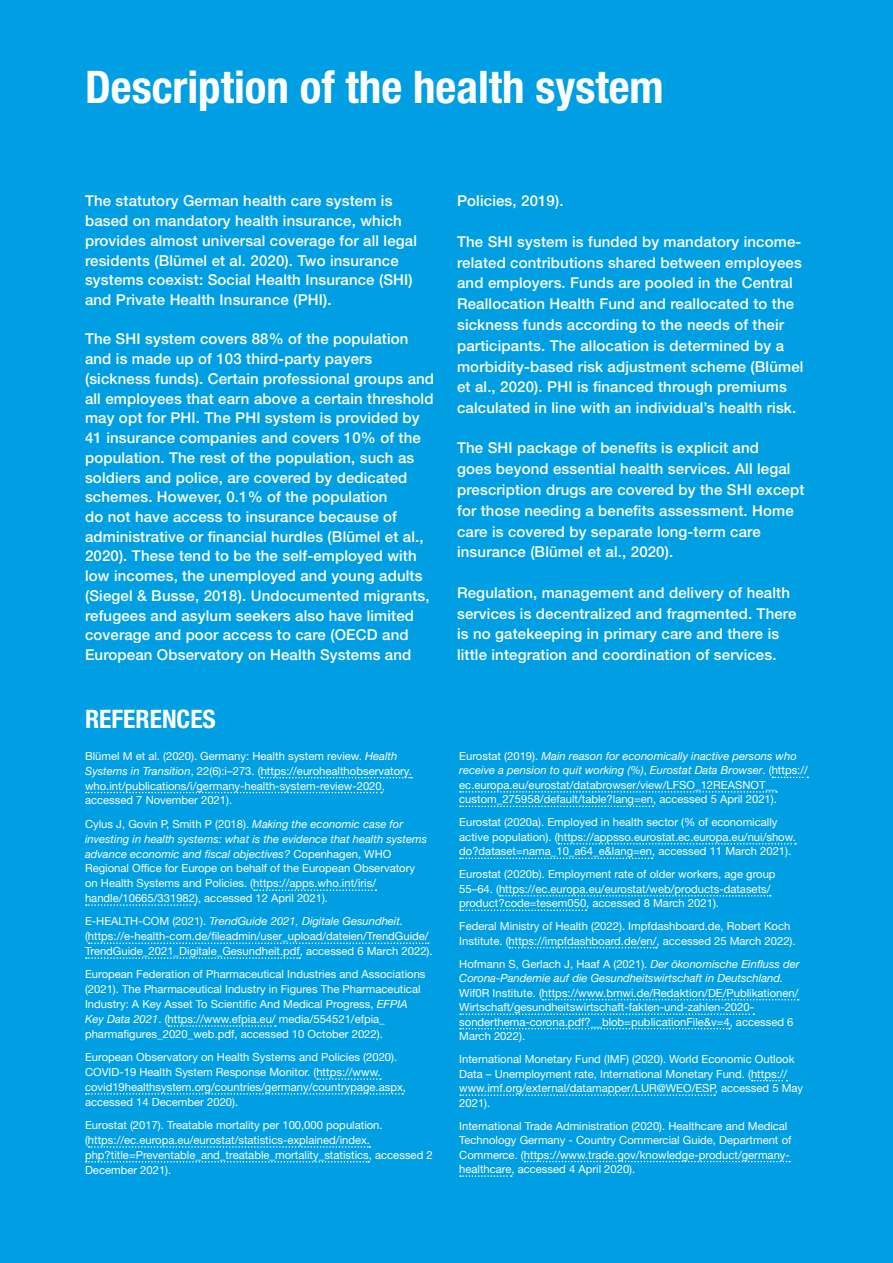
<style>
.page{position:relative;width:893px;height:1263px;background:#009fe3}
.page>*{position:absolute;margin:0;border:0;box-sizing:border-box;transform-origin:0 0}
.who-p7-description-h{font:700 condensed 45px "Helvetica Neue LT Std";color:#fff}
.p7-refs-head{font:700 condensed 25.5px "Helvetica Neue LT Std";color:#fff}
.note-white{font:500 15px/19.8px "Helvetica Neue LT Std";letter-spacing:.01em;color:#fff}
.biblio-body{font:11.25px/14.9px "Helvetica Neue LT Std";color:#fff}
.s1{font-style:italic}
</style>
<div class="page">
<svg style="left:261px;top:777px;width:151px;height:1px"></svg>
<svg style="left:86px;top:792px;width:296px;height:1px"></svg>
<svg style="left:254px;top:889px;width:122px;height:2px"></svg>
<svg style="left:86px;top:904px;width:109px;height:2px"></svg>
<svg style="left:89px;top:942px;width:340px;height:2px"></svg>
<svg style="left:86px;top:957px;width:214px;height:2px"></svg>
<svg style="left:168px;top:1025px;width:108px;height:2px"></svg>
<svg style="left:317px;top:1078px;width:64px;height:2px"></svg>
<svg style="left:86px;top:1093px;width:317px;height:2px"></svg>
<svg style="left:89px;top:1146px;width:281px;height:2px"></svg>
<svg style="left:86px;top:1161px;width:283px;height:1px"></svg>
<svg style="left:772px;top:777px;width:36px;height:1px"></svg>
<svg style="left:460px;top:791px;width:317px;height:2px"></svg>
<svg style="left:460px;top:806px;width:193px;height:1px"></svg>
<svg style="left:558px;top:843px;width:238px;height:1px"></svg>
<svg style="left:460px;top:857px;width:192px;height:2px"></svg>
<svg style="left:500px;top:895px;width:271px;height:1px"></svg>
<svg style="left:460px;top:909px;width:126px;height:2px"></svg>
<svg style="left:509px;top:947px;width:148px;height:1px"></svg>
<svg style="left:543px;top:999px;width:256px;height:1px"></svg>
<svg style="left:460px;top:1013px;width:294px;height:2px"></svg>
<svg style="left:460px;top:1028px;width:270px;height:1px"></svg>
<svg style="left:752px;top:1080px;width:35px;height:1px"></svg>
<svg style="left:460px;top:1094px;width:255px;height:2px"></svg>
<svg style="left:525px;top:1161px;width:265px;height:1px"></svg>
<svg style="left:460px;top:1175px;width:52px;height:2px"></svg>
<p class="who-p7-description-h" style="left:85px;top:60px;width:580px">Description of the health system</p>
<p class="note-white" style="left:85px;top:191px;width:333px">The statutory German health care system is based on mandatory health insurance, which provides almost universal coverage for all legal residents (Blümel et al. 2020). Two insurance systems coexist: Social Health Insurance (SHI) and Private Health Insurance (PHI).</p>
<p class="note-white" style="left:85px;top:329px;width:351px">The SHI system covers 88% of the population and is made up of 103 third-party payers (sickness funds). Certain professional groups and all employees that earn above a certain threshold may opt for PHI. The PHI system is provided by 41 insurance companies and covers 10% of the population. The rest of the population, such as soldiers and police, are covered by dedicated schemes. However, 0.1% of the population<br>do not have access to insurance because of administrative or financial hurdles (Blümel et al., 2020). These tend to be the self-employed with low incomes, the unemployed and young adults (Siegel &amp; Busse, 2018). Undocumented migrants, refugees and asylum seekers also have limited coverage and poor access to care (OECD and European Observatory on Health Systems and</p>
<p class="p7-refs-head" style="left:85px;top:704px;width:132px">REFERENCES</p>
<p class="biblio-body" style="left:85px;top:748px;width:328px">Blümel M et al. (2020). Germany: Health system review. <span class="s1">Health Systems in Transition</span>, 22(6):i–273. (https://eurohealthobservatory. who.int/publications/i/germany-health-system-review-2020, accessed 7 November 2021).</p>
<p class="biblio-body" style="left:85px;top:816px;width:344px">Cylus J, Govin P, Smith P (2018). <span class="s1">Making the economic case for investing in health systems: what is the evidence that health systems advance economic and fiscal objectives?</span> Copenhagen, WHO Regional Office for Europe on behalf of the European Observatory on Health Systems and Policies. (https://apps.who.int/iris/ handle/10665/331982), accessed 12 April 2021).</p>
<p class="biblio-body" style="left:85px;top:914px;width:349px">E-HEALTH-COM (2021). <span class="s1">TrendGuide 2021, Digitale Gesundheit. </span>(https://e-health-com.de/fileadmin/user_upload/dateien/TrendGuide/<br>TrendGuide_2021_Digitale_Gesundheit.pdf, accessed 6 March 2022).</p>
<p class="biblio-body" style="left:85px;top:967px;width:342px">European Federation of Pharmaceutical Industries and Associations (2021). The Pharmaceutical Industry in Figures The Pharmaceutical Industry: A Key Asset To Scientific And Medical Progress, <span class="s1">EFPIA Key Data 2021</span>. (https://www.efpia.eu/ media/554521/efpia_ pharmafigures_2020_web.pdf, accessed 10 October 2022).</p>
<p class="biblio-body" style="left:85px;top:1050px;width:322px">European Observatory on Health Systems and Policies (2020).<br>COVID-19 Health System Response Monitor. (https://www. covid19healthsystem.org/countries/germany/countrypage.aspx, accessed 14 December 2020).</p>
<p class="biblio-body" style="left:85px;top:1117px;width:349px">Eurostat (2017). Treatable mortality per 100,000 population. (https://ec.europa.eu/eurostat/statistics-explained/index. php?title=Preventable_and_treatable_mortality_statistics, accessed 2<br>December 2021).</p>
<p class="note-white" style="left:457px;top:191px;width:108px">Policies, 2019).</p>
<p class="note-white" style="left:457px;top:231px;width:348px;line-height:20.9px">The SHI system is funded by mandatory income&shy;related contributions shared between employees and employers. Funds are pooled in the Central Reallocation Health Fund and reallocated to the sickness funds according to the needs of their participants. The allocation is determined by a morbidity-based risk adjustment scheme (Blümel et al., 2020). PHI is financed through premiums calculated in line with an individual’s health risk.</p>
<p class="note-white" style="left:457px;top:437px;width:349px;line-height:20.9px">The SHI package of benefits is explicit and<br>goes beyond essential health services. All legal prescription drugs are covered by the SHI except for those needing a benefits assessment. Home care is covered by separate long-term care insurance (Blümel et al., 2020).</p>
<p class="note-white" style="left:457px;top:582px;width:341px;line-height:20.9px">Regulation, management and delivery of health services is decentralized and fragmented. There is no gatekeeping in primary care and there is little integration and coordination of services.</p>
<p class="biblio-body" style="left:459px;top:748px;width:350px">Eurostat (2019). <span class="s1">Main reason for economically inactive persons who receive a pension to quit working (%)</span>, <span class="s1">Eurostat Data Browser</span>. (https:// ec.europa.eu/eurostat/databrowser/view/LFSO_12REASNOT__ custom_275958/default/table?lang=en, accessed 5 April 2021).</p>
<p class="biblio-body" style="left:459px;top:815px;width:338px">Eurostat (2020a). Employed in health sector (% of economically active population). (https://appsso.eurostat.ec.europa.eu/nui/show. do?dataset=nama_10_a64_e&amp;lang=en, accessed 11 March 2021).</p>
<p class="biblio-body" style="left:459px;top:867px;width:318px">Eurostat (2020b). Employment rate of older workers, age group<br>55–64. (https://ec.europa.eu/eurostat/web/products-datasets/ product?code=tesem050, accessed 8 March 2021).</p>
<p class="biblio-body" style="left:459px;top:919px;width:338px">Federal Ministry of Health (2022). Impfdashboard.de, Robert Koch<br>Institute. (https://impfdashboard.de/en/, accessed 25 March 2022).</p>
<p class="biblio-body" style="left:459px;top:956px;width:342px">Hofmann S, Gerlach J, Haaf A (2021). <span class="s1">Der ökonomische Einfluss der Corona-Pandemie auf die Gesundheitswirtschaft in Deutschland.<br></span>Wif0R Institute. (https://www.bmwi.de/Redaktion/DE/Publikationen/ Wirtschaft/gesundheitswirtschaft-fakten-und-zahlen-2020- sonderthema-corona.pdf?__blob=publicationFile&amp;v=4, accessed 6<br>March 2022).</p>
<p class="biblio-body" style="left:459px;top:1052px;width:345px">International Monetary Fund (IMF) (2020). World Economic Outlook Data – Unemployment rate, International Monetary Fund. (https:// www.imf.org/external/datamapper/LUR@WEO/ESP, accessed 5 May 2021).</p>
<p class="biblio-body" style="left:459px;top:1118px;width:334px">International Trade Administration (2020). Healthcare and Medical Technology Germany - Country Commercial Guide, Department of Commerce. (https://www.trade.gov/knowledge-product/germany&shy;healthcare, accessed 4 April 2020).</p>
</div>
